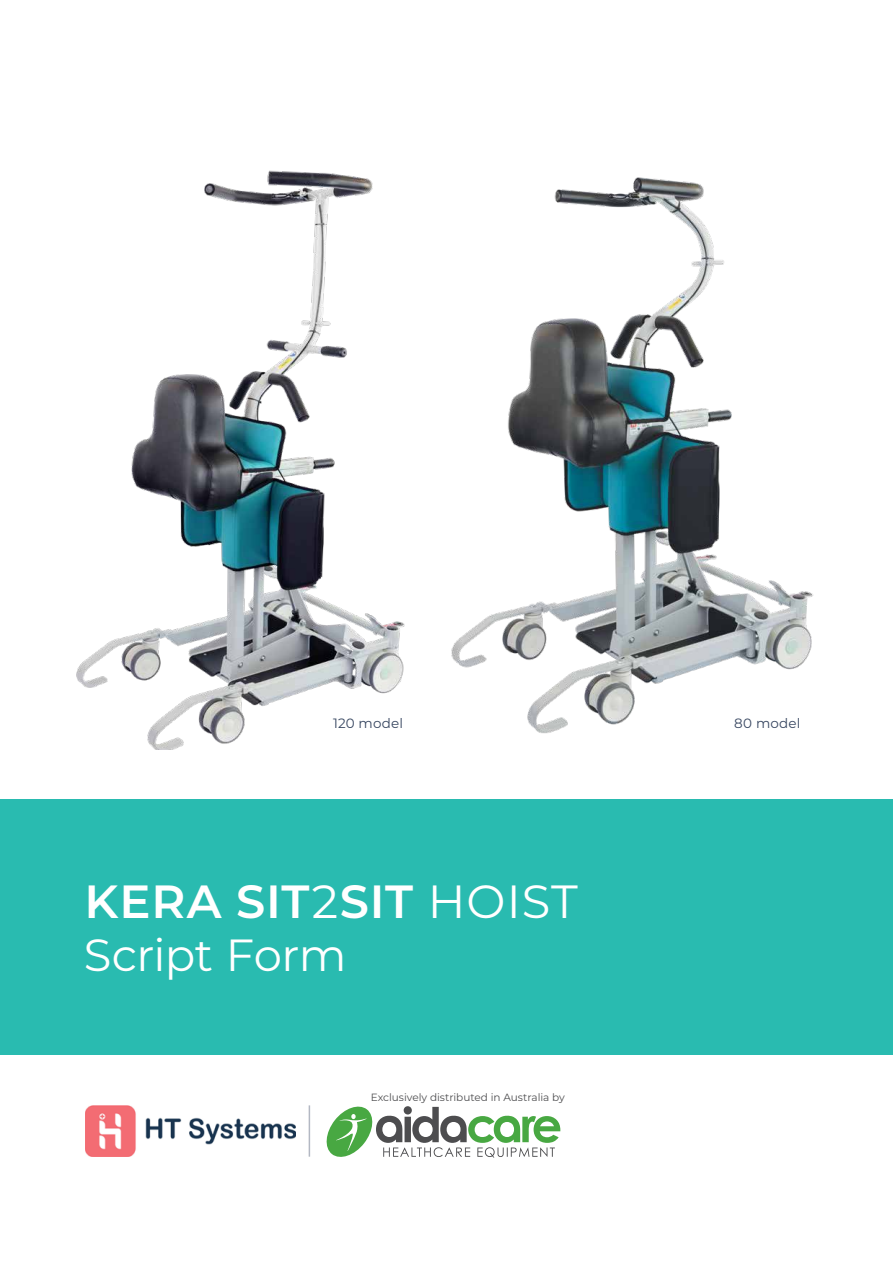
<style>
.page{position:relative;width:893px;height:1263px;background:#fff}
.page>*{position:absolute;margin:0;border:0;box-sizing:border-box;transform-origin:0 0}
.t1{font:600 46.5px "Montserrat";letter-spacing:.02em;color:#fff}
.t2{font:45px "Montserrat";letter-spacing:-.015em;color:#fff}
.t3{font:13.5px "Montserrat";letter-spacing:.015em;color:#384761}
.t4{font:10.5px "Montserrat";color:#4d4d4f}
.s1{font-weight:400}
</style>
<div class="page">
<div style="left:0;top:799px;width:893px;height:255px;background:#29bbb0"></div>
<img style="left:76px;top:170px;width:329px;height:579px">
<img style="left:451px;top:177px;width:362px;height:557px">
<img style="left:85px;top:1105px;width:211px;height:52px">
<hr style="left:309px;top:1105px;width:1px;height:52px;background:#b3b8c3">
<svg style="left:326px;top:1106px;width:234px;height:52px"></svg>
<p class="t3" style="left:333px;top:714px;width:72px">120 model</p>
<p class="t3" style="left:734px;top:714px;width:68px">80 model</p>
<h1 class="t1" style="left:84px;top:869px;width:495px">KERA SIT<span class="s1">2</span>SIT <span class="s1">HOIST</span></h1>
<h2 class="t2" style="left:84px;top:924px;width:264px">Script Form</h2>
<p class="t4" style="left:371px;top:1090px;width:195px">Exclusively distributed in Australia by</p>
</div>
